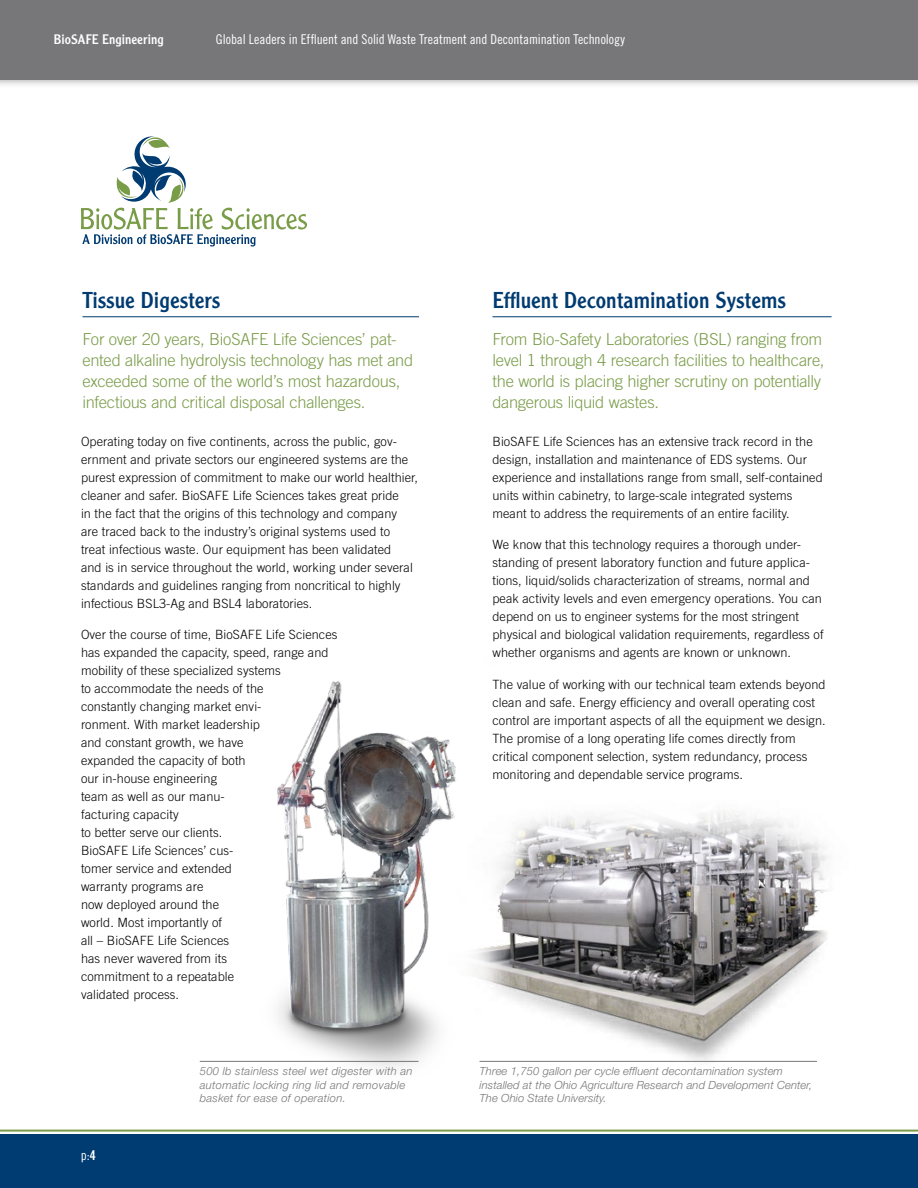
<style>
.page{position:relative;width:918px;height:1188px;background:#fff}
.page>*{position:absolute;margin:0;border:0;box-sizing:border-box;transform-origin:0 0}
.t1{font:22.5px "Clearface Gothic LT Std";letter-spacing:.005em;color:#003b71}
.t2{font:300 16.5px/21px "Trade Gothic LT Std";letter-spacing:-.015em;color:#7a9c49}
.t3{font:13.5px "Trade Gothic LT Std Cn 18";color:#fff}
.t4{font:13.5px "Clearface Gothic LT Std";letter-spacing:.005em;color:#fff}
.t5{font:300 12.75px/18px "Trade Gothic LT Std";letter-spacing:.005em;color:#000}
.t6{font:italic 300 11.25px/13.5px "Helvetica Neue LT Std";letter-spacing:.01em;color:#777679}
.s1{font-family:"Trade Gothic LT Std Bd Cn 20"}
</style>
<div class="page">
<img style="left:497px;top:811px;width:330px;height:136px">
<img style="left:277px;top:681px;width:220px;height:266px">
<div style="left:0;top:0;width:918px;height:88px;background:#000;opacity:.4"></div>
<div style="left:0;top:0;width:918px;height:80px;background:#777679"></div>
<div style="left:0;top:1134px;width:918px;height:54px;background:#003b71"></div>
<svg style="left:0;top:947px;width:918px;height:185px"></svg>
<hr style="left:82px;top:317px;width:337px;height:1px;background:#003b71">
<svg style="left:81px;top:136px;width:226px;height:111px"></svg>
<hr style="left:492px;top:317px;width:340px;height:1px;background:#003b71">
<hr style="left:200px;top:1061px;width:218px;height:1px;background:#777679">
<hr style="left:480px;top:1061px;width:337px;height:1px;background:#777679">
<p class="t4" style="left:54px;top:31px;width:111px">BioSAFE Engineering</p>
<p class="t3" style="left:216px;top:31px;width:410px">Global Leaders in Effluent and Solid Waste Treatment and Decontamination Technology</p>
<h1 class="t1" style="left:82px;top:286px;width:139px">Tissue Digesters</h1>
<p class="t2" style="left:82px;top:328px;width:332px">For over 20 years, BioSAFE Life Sciences’ pat&shy;ented alkaline hydrolysis technology has met and exceeded some of the world’s most hazardous, infectious and critical disposal challenges.</p>
<p class="t5" style="left:81px;top:432px;width:339px">Operating today on five continents, across the public, gov&shy;ernment and private sectors our engineered systems are the purest expression of commitment to make our world healthier, cleaner and safer. BioSAFE Life Sciences takes great pride<br>in the fact that the origins of this technology and company<br>are traced back to the industry’s original systems used to<br>treat infectious waste. Our equipment has been validated<br>and is in service throughout the world, working under several standards and guidelines ranging from noncritical to highly infectious BSL3-Ag and BSL4 laboratories.</p>
<p class="t5" style="left:81px;top:625px;width:258px">Over the course of time, BioSAFE Life Sciences has expanded the capacity, speed, range and mobility of these specialized systems<br>to accommodate the needs of the<br>constantly changing market envi-<br>ronment. With market leadership<br>and constant growth, we have<br>expanded the capacity of both<br>our in-house engineering<br>team as well as our manu-<br>facturing capacity<br>to better serve our clients.<br>BioSAFE Life Sciences’ cus-<br>tomer service and extended<br>warranty programs are<br>now deployed around the<br>world. Most importantly of<br>all – BioSAFE Life Sciences<br>has never wavered from its<br>commitment to a repeatable<br>validated process.</p>
<p class="t3" style="left:81px;top:1147px;width:17px">p:<span class="s1">4</span></p>
<p class="t6" style="left:200px;top:1064px;width:214px">500 lb stainless steel wet digester with an automatic locking ring lid and removable basket for ease of operation.</p>
<h1 class="t1" style="left:492px;top:286px;width:295px">Effluent Decontamination Systems</h1>
<p class="t2" style="left:492px;top:328px;width:334px">From Bio-Safety Laboratories (BSL) ranging from level 1 through 4 research facilities to healthcare, the world is placing higher scrutiny on potentially dangerous liquid wastes.</p>
<p class="t5" style="left:492px;top:432px;width:332px">BioSAFE Life Sciences has an extensive track record in the design, installation and maintenance of EDS systems. Our experience and installations range from small, self-contained units within cabinetry, to large-scale integrated systems meant to address the requirements of an entire facility.</p>
<p class="t5" style="left:492px;top:535px;width:333px">We know that this technology requires a thorough under&shy;standing of present laboratory function and future applica&shy;tions, liquid/solids characterization of streams, normal and peak activity levels and even emergency operations. You can depend on us to engineer systems for the most stringent physical and biological validation requirements, regardless of whether organisms and agents are known or unknown.</p>
<p class="t5" style="left:492px;top:675px;width:335px">The value of working with our technical team extends beyond clean and safe. Energy efficiency and overall operating cost control are important aspects of all the equipment we design.<br>The promise of a long operating life comes directly from critical component selection, system redundancy, process monitoring and dependable service programs.</p>
<p class="t6" style="left:480px;top:1064px;width:334px">Three 1,750 gallon per cycle effluent decontamination system installed at the Ohio Agriculture Research and Development Center,<br>The Ohio State University.</p>
</div>
